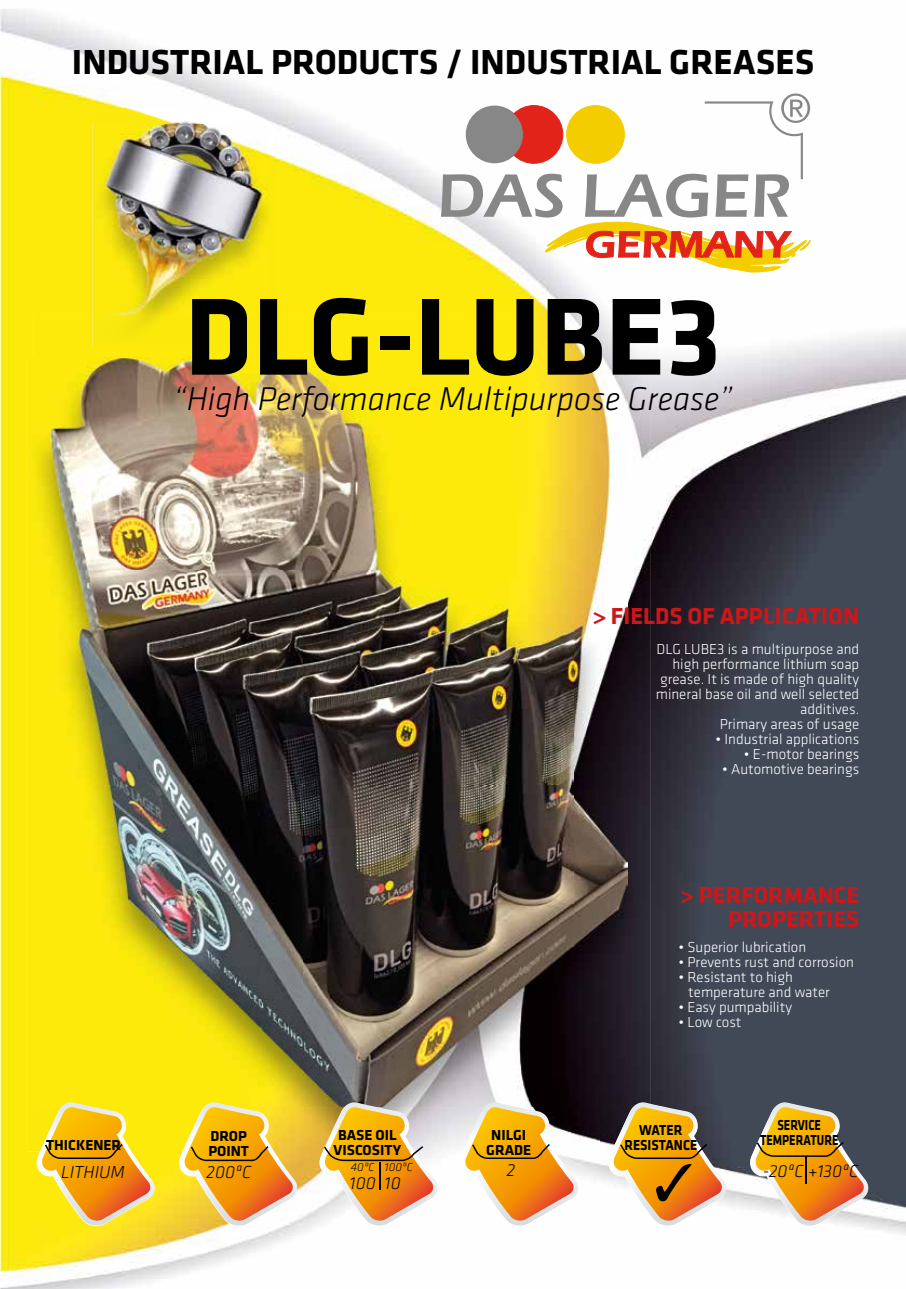
<style>
.page{position:relative;width:906px;height:1289px;background:#fff}
.page>*{position:absolute;margin:0;border:0;box-sizing:border-box;transform-origin:0 0}
.t1{font:700 113.55px "Klavika";color:#000}
.t2{font:700 36px "Klavika";color:#000}
.t3{font:italic 300 34.2px "Klavika";color:#000}
.t4{font:700 24px/24px "Klavika";color:#cd171a;text-align:right}
.t5{font:italic 300 18px "Klavika";color:#000}
.t6{font:300 15px/15px "Klavika";color:#fff;text-align:right}
.t7{font:700 15px/15px "Klavika";color:#000;text-align:center}
.t8{font:700 15px/15px "Klavika";color:#000;text-align:center;scale:.8 1}
.t9{font:700 15px/15px "Klavika";color:#000;text-align:center;scale:.9 1}
.t10{font:italic 300 12px "Klavika";color:#000}
</style>
<div class="page">
<img style="left:0;top:9px;width:906px;height:1279px">
<svg style="left:441px;top:93px;width:369px;height:186px"></svg>
<div style="left:28px;top:357px;width:8px;height:794px;background:#fbe90b"></div>
<img style="left:599px;top:357px;width:52px;height:794px">
<img style="left:157px;top:1106px;width:442px;height:45px">
<img style="left:34px;top:315px;width:593px;height:791px">
<img style="left:92px;top:124px;width:182px;height:222px">
<img style="left:96px;top:108px;width:172px;height:215px">
<svg style="left:36px;top:1102px;width:121px;height:125px;background:#f4c125"></svg>
<svg style="left:749px;top:1102px;width:121px;height:125px"></svg>
<svg style="left:459px;top:1102px;width:121px;height:125px"></svg>
<svg style="left:179px;top:1102px;width:120px;height:125px;background:#f2bc3d"></svg>
<svg style="left:319px;top:1102px;width:121px;height:125px"></svg>
<svg style="left:607px;top:1102px;width:121px;height:125px"></svg>
<h2 class="t2" style="left:72px;top:36px;width:744px">INDUSTRIAL PRODUCTS / INDUSTRIAL GREASES</h2>
<h1 class="t1" style="left:185px;top:255px;width:538px">DLG-LUBE3</h1>
<h3 class="t3" style="left:173px;top:378px;width:560px">“High Performance Multipurpose Grease”</h3>
<h3 class="t4" style="left:592px;top:602px;width:268px">&gt; FIELDS OF APPLICATION</h3>
<p class="t6" style="left:656px;top:641px;width:205px">DLG LUBE3 is a multipurpose and high performance lithium soap grease. It is made of high quality mineral base oil and well selected additives.<br>Primary areas of usage</p>
<p class="t6" style="left:715px;top:731px;width:145px">• Industrial applications</p>
<p class="t6" style="left:744px;top:746px;width:117px">• E-motor bearings</p>
<p class="t6" style="left:722px;top:761px;width:139px">• Automotive bearings</p>
<h3 class="t4" style="left:680px;top:881px;width:180px">&gt; PERFORMANCE<br>PROPERTIES</h3>
<p class="t7" style="left:46px;top:1136px;width:76px">THICKENER</p>
<p class="t5" style="left:61px;top:1160px;width:65px">LITHIUM</p>
<p class="t6" style="left:678px;top:939px;width:129px">• Superior lubrication</p>
<p class="t6" style="left:678px;top:954px;width:177px">• Prevents rust and corrosion</p>
<p class="t6" style="left:688px;top:969px;width:143px;text-align:left;text-indent:-10px">• Resistant to high temperature and water</p>
<p class="t6" style="left:678px;top:999px;width:115px">• Easy pumpability</p>
<p class="t6" style="left:678px;top:1014px;width:65px">• Low cost</p>
<p class="t7" style="left:208px;top:1127px;width:42px;text-align:left">DROP<br>POINT</p>
<p class="t7" style="left:486px;top:1126px;width:47px">NILGI<br>GRADE</p>
<p class="t8" style="left:760px;top:1117px;width:100px">SERVICE<br>TEMPERATURE</p>
<p class="t9" style="left:624px;top:1121px;width:82px">WATER<br>RESISTANCE</p>
<p class="t7" style="left:334px;top:1126px;width:69px">BASE OIL<br>VISCOSITY</p>
<p class="t5" style="left:350px;top:1172px;width:27px">100</p>
<p class="t10" style="left:351px;top:1160px;width:63px">40ªC 100ªC</p>
<p class="t5" style="left:206px;top:1161px;width:46px">200ªC</p>
<p class="t5" style="left:506px;top:1158px;width:10px">2</p>
<p class="t5" style="left:762px;top:1160px;width:97px">-20ªC +130ªC</p>
<p class="t5" style="left:385px;top:1172px;width:17px">10</p>
</div>
